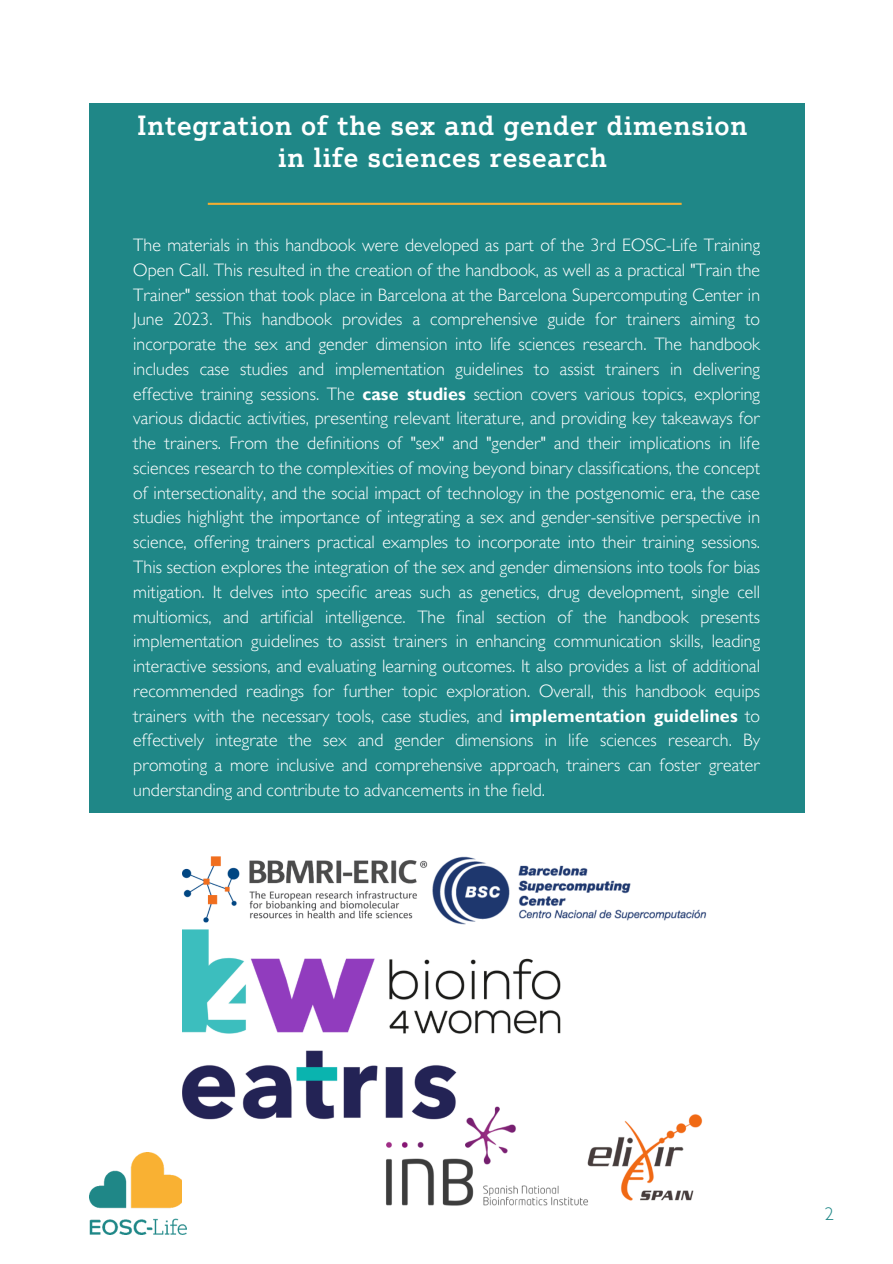
<style>
.page{position:relative;width:893px;height:1264px;background:#fff}
.page>*{position:absolute;margin:0;border:0;box-sizing:border-box;transform-origin:0 0}
.t1{font:500 27px/31.5px "Justus Pro";letter-spacing:.035em;color:#fff;text-align:center}
.t2{font:300 18.15px "Gill Sans MT Std";color:#1f8787}
.t3{font:300 18px/24.8px "Gill Sans MT Std";color:#fff;text-align:justify}
.s1{font-weight:700}
</style>
<div class="page">
<div style="left:89px;top:103px;width:715px;height:709px;background:#1f8787"></div>
<hr style="left:208px;top:203px;width:473px;height:2px;background:#f2ad32">
<img style="left:89px;top:1152px;width:97px;height:82px">
<img style="left:183px;top:856px;width:524px;height:350px">
<h1 class="t1" style="left:138px;top:110px;width:611px">Integration of the sex and gender dimension in life sciences research</h1>
<p class="t3" style="left:133px;top:235px;width:628px">The materials in this handbook were developed as part of the 3rd EOSC-Life Training Open Call. This resulted in the creation of the handbook, as well as a practical "Train the Trainer" session that took place in Barcelona at the Barcelona Supercomputing Center in June 2023. This handbook provides a comprehensive guide for trainers aiming to incorporate the sex and gender dimension into life sciences research. The handbook includes case studies and implementation guidelines to assist trainers in delivering effective training sessions. The <span class="s1">case studies</span> section covers various topics, exploring various didactic activities, presenting relevant literature, and providing key takeaways for the trainers. From the definitions of "sex" and "gender" and their implications in life sciences research to the complexities of moving beyond binary classifications, the concept of intersectionality, and the social impact of technology in the postgenomic era, the case studies highlight the importance of integrating a sex and gender-sensitive perspective in science, offering trainers practical examples to incorporate into their training sessions.<br>This section explores the integration of the sex and gender dimensions into tools for bias mitigation. It delves into specific areas such as genetics, drug development, single cell multiomics, and artificial intelligence. The final section of the handbook presents implementation guidelines to assist trainers in enhancing communication skills, leading interactive sessions, and evaluating learning outcomes. It also provides a list of additional recommended readings for further topic exploration. Overall, this handbook equips trainers with the necessary tools, case studies, and <span class="s1">implementation guidelines</span> to effectively integrate the sex and gender dimensions in life sciences research. By promoting a more inclusive and comprehensive approach, trainers can foster greater understanding and contribute to advancements in the field.</p>
<p class="t2" style="left:824px;top:1207px;width:11px">2</p>
</div>
